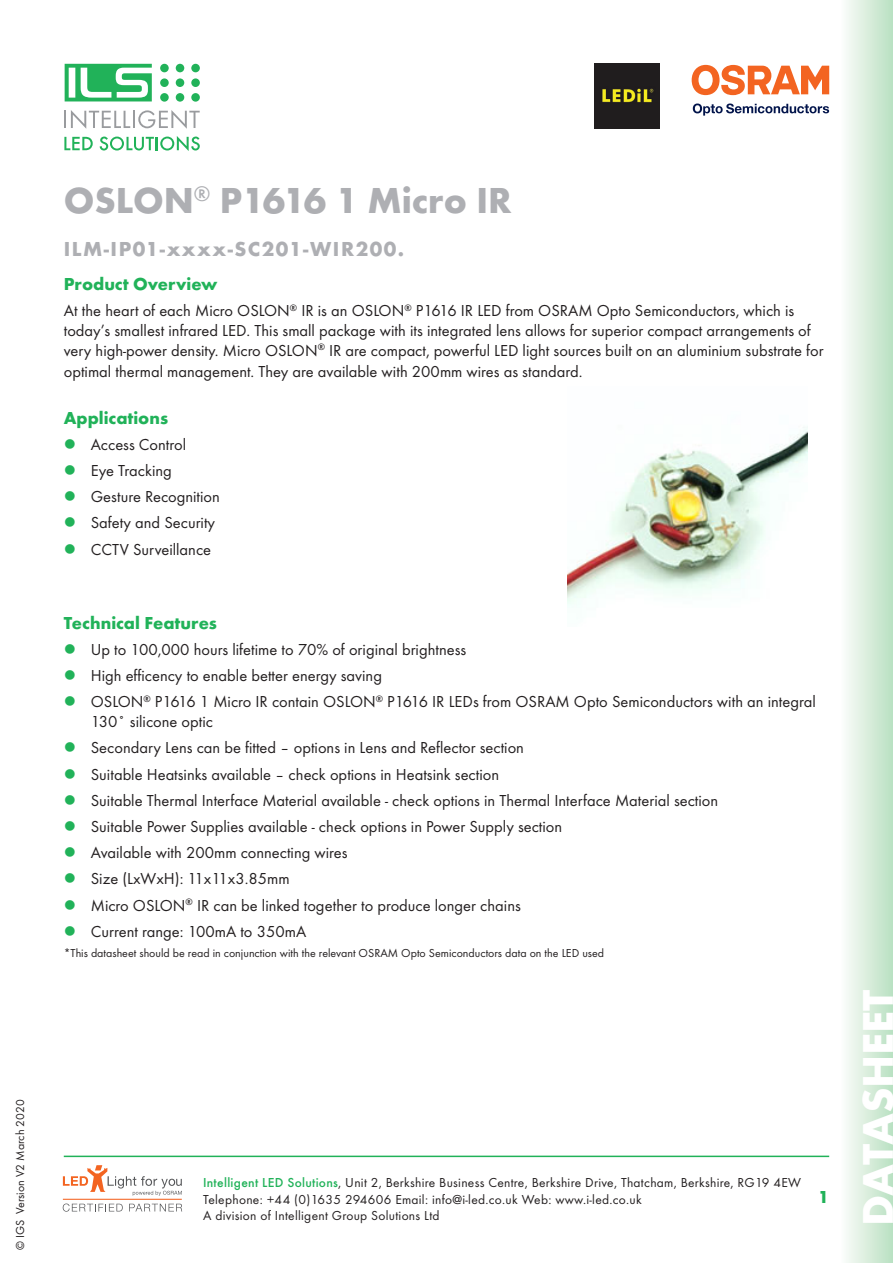
<style>
.page{position:relative;width:893px;height:1263px;background:#fff}
.page>*{position:absolute;margin:0;border:0;box-sizing:border-box;transform-origin:0 0}
.t1{font:700 45px "Futura T";color:#fff}
.t2{font:700 37.5px "Futura T";color:#aeafb3}
.t3{font:700 21px "Futura T";letter-spacing:.07em;color:#aeafb3}
.Bodytext{font:700 18px "Futura T";color:#21b259}
.Bodytext-2{font:16.5px/19.8px "Futura T";color:#231f20}
.t4{font:13.5px/16.2px "Futura T";letter-spacing:.02em;color:#231f20}
.footnotes{font:12px "Futura T";color:#231f20}
.s1{font-weight:500;color:#21b259}
</style>
<div class="page">
<div style="left:840px;top:0;width:53px;height:1263px;background:linear-gradient(to right,#fdfdfc,#b9e0c1)"></div>
<svg style="left:64px;top:110px;width:136px;height:19px"></svg>
<div style="left:160px;top:64px;width:9px;height:8px;background:#21b259;border-radius:50%"></div>
<div style="left:176px;top:64px;width:8px;height:8px;background:#21b259;border-radius:50%"></div>
<div style="left:191px;top:64px;width:9px;height:8px;background:#21b259;border-radius:50%"></div>
<div style="left:160px;top:78px;width:9px;height:9px;background:#21b259;border-radius:50%"></div>
<div style="left:176px;top:78px;width:8px;height:9px;background:#21b259;border-radius:50%"></div>
<div style="left:191px;top:78px;width:9px;height:9px;background:#21b259;border-radius:50%"></div>
<div style="left:160px;top:93px;width:9px;height:9px;background:#21b259;border-radius:50%"></div>
<div style="left:176px;top:93px;width:8px;height:9px;background:#21b259;border-radius:50%"></div>
<div style="left:191px;top:93px;width:9px;height:9px;background:#21b259;border-radius:50%"></div>
<svg style="left:65px;top:64px;width:87px;height:37px"></svg>
<svg style="left:64px;top:137px;width:29px;height:13px"></svg>
<svg style="left:100px;top:136px;width:100px;height:15px"></svg>
<hr style="left:64px;top:1155px;width:765px;height:2px;background:#21b259">
<svg style="left:63px;top:1165px;width:119px;height:31px"></svg>
<svg style="left:63px;top:1203px;width:60px;height:8px"></svg>
<svg style="left:129px;top:1204px;width:53px;height:7px"></svg>
<hr style="left:63px;top:1199px;width:119px;height:1px;background:#f36421">
<svg style="left:693px;top:104px;width:136px;height:12px"></svg>
<svg style="left:692px;top:65px;width:137px;height:30px"></svg>
<img style="left:594px;top:64px;width:65px;height:65px">
<img style="left:568px;top:427px;width:240px;height:180px">
<p class="footnotes" style="left:13px;top:1250px;width:152px;rotate:-90deg">© IGS Version V2 March 2020</p>
<p class="t2" style="left:64px;top:178px;width:449px">OSLON<sup>®</sup> P1616 1 Micro IR</p>
<p class="t3" style="left:64px;top:237px;width:342px">ILM-IP01-xxxx-SC201-WIR200.</p>
<p class="Bodytext" style="left:64px;top:273px;width:155px">Product Overview</p>
<p class="Bodytext-2" style="left:64px;top:301px;width:761px">At the heart of each Micro OSLON<sup>®</sup> IR is an OSLON<sup>®</sup> P1616 IR LED from OSRAM Opto Semiconductors, which is today’s smallest infrared LED. This small package with its integrated lens allows for superior compact arrangements of very high-power density. Micro OSLON<sup>®</sup> IR are compact, powerful LED light sources built on an aluminium substrate for</p>
<p class="Bodytext-2" style="left:64px;top:362px;width:520px">optimal thermal management. They are available with 200mm wires as standard.</p>
<p class="Bodytext" style="left:64px;top:407px;width:106px">Applications</p>
<p class="Bodytext-2" style="left:91px;top:434px;width:97px">Access Control</p>
<p class="Bodytext-2" style="left:91px;top:460px;width:83px">Eye Tracking</p>
<p class="Bodytext-2" style="left:91px;top:487px;width:131px">Gesture Recognition</p>
<p class="Bodytext-2" style="left:91px;top:513px;width:126px">Safety and Security</p>
<p class="Bodytext-2" style="left:91px;top:539px;width:122px">CCTV Surveillance</p>
<p class="Bodytext" style="left:64px;top:612px;width:155px">Technical Features</p>
<p class="Bodytext-2" style="left:91px;top:639px;width:377px">Up to 100,000 hours lifetime to 70% of original brightness</p>
<p class="Bodytext-2" style="left:91px;top:666px;width:293px">High efficency to enable better energy saving</p>
<p class="Bodytext-2" style="left:91px;top:692px;width:727px">OSLON<sup>®</sup> P1616 1 Micro IR contain OSLON<sup>®</sup> P1616 IR LEDs from OSRAM Opto Semiconductors with an integral<br>130˚ silicone optic</p>
<p class="Bodytext-2" style="left:91px;top:738px;width:435px">Secondary Lens can be fitted – options in Lens and Reflector section</p>
<p class="Bodytext-2" style="left:91px;top:764px;width:410px">Suitable Heatsinks available – check options in Heatsink section</p>
<p class="Bodytext-2" style="left:91px;top:790px;width:629px">Suitable Thermal Interface Material available - check options in Thermal Interface Material section</p>
<p class="Bodytext-2" style="left:91px;top:816px;width:473px">Suitable Power Supplies available - check options in Power Supply section</p>
<p class="Bodytext-2" style="left:91px;top:843px;width:258px">Available with 200mm connecting wires</p>
<p class="Bodytext-2" style="left:91px;top:869px;width:200px">Size (LxWxH): 11x11x3.85mm</p>
<p class="Bodytext-2" style="left:91px;top:895px;width:432px">Micro OSLON<sup>®</sup> IR can be linked together to produce longer chains</p>
<p class="Bodytext-2" style="left:91px;top:921px;width:217px">Current range: 100mA to 350mA</p>
<p class="footnotes" style="left:64px;top:946px;width:542px">*This datasheet should be read in conjunction with the relevant OSRAM Opto Semiconductors data on the LED used</p>
<p class="t4" style="left:203px;top:1175px;width:599px"><span class="s1">Intelligent LED Solutions</span>, Unit 2, Berkshire Business Centre, Berkshire Drive, Thatcham, Berkshire, RG19 4EW<br>Telephone: +44 (0)1635 294606 Email: info@i-led.co.uk Web: www.i-led.co.uk<br>A division of Intelligent Group Solutions Ltd</p>
<p class="Bodytext" style="left:818px;top:1186px;width:12px">1</p>
<h1 class="t1" style="left:851px;top:1226px;width:238px;rotate:-90deg">DATASHEET</h1>
</div>
